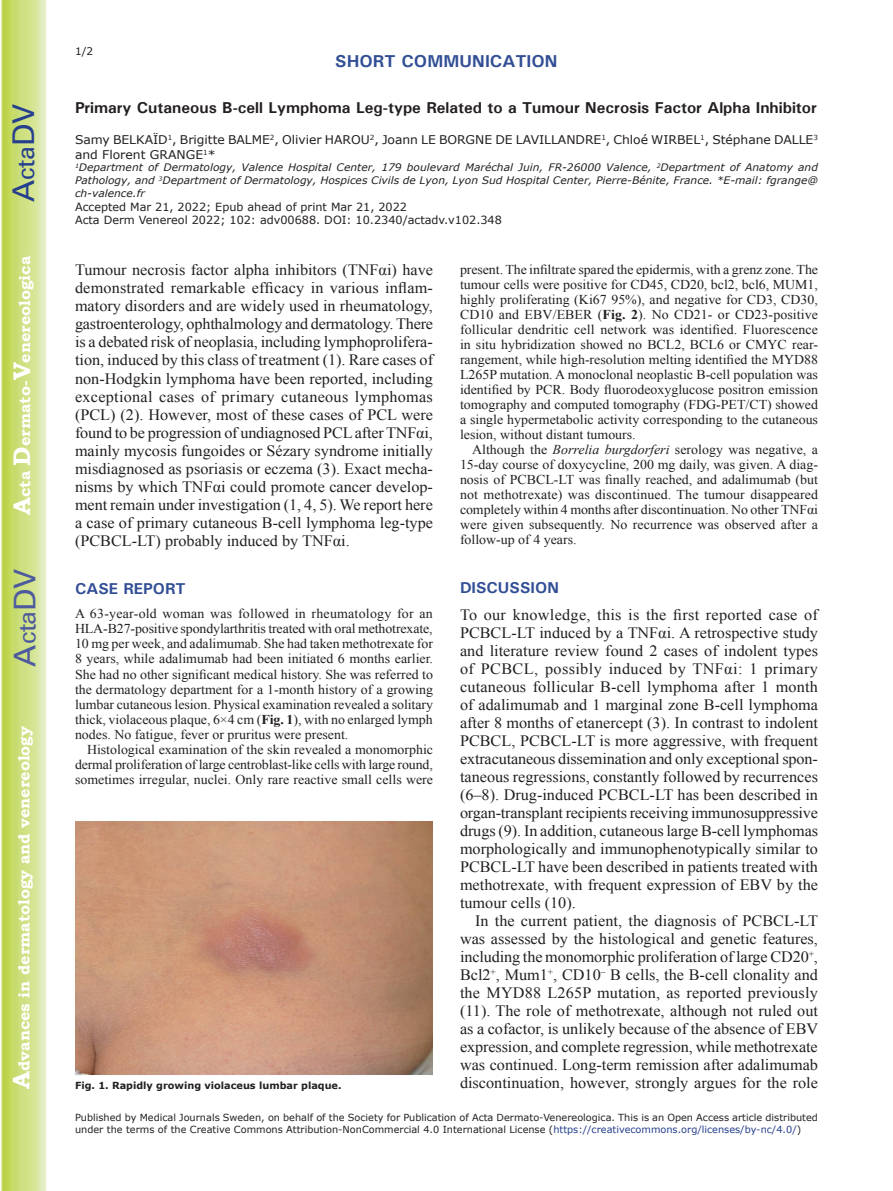
<style>
.page{position:relative;width:893px;height:1191px;background:#fff}
.page>*{position:absolute;margin:0;border:0;box-sizing:border-box;transform-origin:0 0}
.t1{font:30px "Univers";color:#4d5a9e}
.t2{font:30px "Univers";color:#253f8e}
.t3{font:700 17.25px "Univers";color:#324f95}
.t4{font:15.75px/18px "Times New Roman";color:#231f20;text-align:justify}
.t5{font:700 15.75px "Univers";color:#231f20}
.t6{font:700 15.75px "Bookman Old Style";color:#fff}
.t7{font:700 15.75px "Univers";color:#324f95}
.t8{font:13.5px/15px "Times New Roman";color:#231f20;text-align:justify}
.t9{font:12px/14.4px "Verdana";letter-spacing:-.005em;color:#231f20}
.t10{font:11.25px/13.5px "Verdana";color:#231f20}
.t11{font:10.5px "Verdana";color:#231f20}
.t12{font:italic 10.35px/12.8px "Verdana";color:#231f20;text-align:justify}
.t13{font:9.75px/12px "Verdana";color:#231f20}
.t14{font:700 9.75px "Verdana";color:#231f20}
.s1{font-size:24px}
.s2{font-weight:700}
.s3{font-style:italic}
.s4{color:#253f8e}
</style>
<div class="page">
<svg style="left:1px;top:0;width:45px;height:1191px;background:#cfe084"></svg>
<img style="left:75px;top:821px;width:358px;height:254px">
<h1 class="t2" style="left:6px;top:202px;width:100px;rotate:-90deg">A<span class="s1">cta</span>DV</h1>
<p class="t6" style="left:15px;top:515px;width:260px;rotate:-90deg"><span class="s1">A</span>cta <span class="s1">D</span>ermato-<span class="s1">V</span>enereologica</p>
<h1 class="t1" style="left:7px;top:666px;width:100px;rotate:-90deg">A<span class="s1">cta</span>DV</h1>
<p class="t6" style="left:15px;top:1088px;width:364px;rotate:-90deg"><span class="s1">A</span>dvances in dermatology and venereology</p>
<p class="t11" style="left:75px;top:44px;width:20px">1/2</p>
<p class="t3" style="left:335px;top:50px;width:224px">SHORT COMMUNICATION</p>
<p class="t5" style="left:75px;top:97px;width:743px">Primary Cutaneous B-cell Lymphoma Leg-type Related to a Tumour Necrosis Factor Alpha Inhibitor</p>
<p class="t9" style="left:75px;top:133px;width:744px">Samy BELKAÏD<sup>1</sup>, Brigitte BALME<sup>2</sup>, Olivier HAROU<sup>2</sup>, Joann LE BORGNE DE LAVILLANDRE<sup>1</sup>, Chloé WIRBEL<sup>1</sup>, Stéphane DALLE<sup>3 </sup>and Florent GRANGE<sup>1</sup>*</p>
<p class="t12" style="left:75px;top:161px;width:745px"><sup>1</sup>Department of Dermatology, Valence Hospital Center, 179 boulevard Maréchal Juin, FR-26000 Valence, <sup>2</sup>Department of Anatomy and Pathology, and <sup>3</sup>Department of Dermatology, Hospices Civils de Lyon, Lyon Sud Hospital Center, Pierre-Bénite, France. *E-mail: fgrange@ ch-valence.fr</p>
<p class="t10" style="left:75px;top:200px;width:428px">Accepted Mar 21, 2022; Epub ahead of print Mar 21, 2022<br>Acta Derm Venereol 2022; 102: adv00688. DOI: 10.2340/actadv.v102.348</p>
<p class="t4" style="left:75px;top:261px;width:360px">Tumour necrosis factor alpha inhibitors (TNFαi) have demonstrated remarkable efficacy in various inflam&shy;matory disorders and are widely used in rheumatology, gastroenterology, ophthalmology and dermatology. There is a debated risk of neoplasia, including lymphoprolifera&shy;tion, induced by this class of treatment (1). Rare cases of non-Hodgkin lymphoma have been reported, including exceptional cases of primary cutaneous lymphomas (PCL) (2). However, most of these cases of PCL were found to be progression of undiagnosed PCL after TNFαi, mainly mycosis fungoides or Sézary syndrome initially misdiagnosed as psoriasis or eczema (3). Exact mecha&shy;nisms by which TNFαi could promote cancer develop&shy;ment remain under investigation (1, 4, 5). We report here a case of primary cutaneous B-cell lymphoma leg-type (PCBCL-LT) probably induced by TNFαi.</p>
<p class="t7" style="left:75px;top:579px;width:112px">CASE REPORT</p>
<p class="t8" style="left:75px;top:606px;width:360px">A 63-year-old woman was followed in rheumatology for an HLA-B27-positive spondylarthritis treated with oral methotrexate, 10 mg per week, and adalimumab. She had taken methotrexate for 8 years, while adalimumab had been initiated 6 months earlier.<br>She had no other significant medical history. She was referred to the dermatology department for a 1-month history of a growing lumbar cutaneous lesion. Physical examination revealed a solitary thick, violaceous plaque, 6×4 cm (<span class="s2">Fig. 1</span>), with no enlarged lymph nodes. No fatigue, fever or pruritus were present.</p>
<p class="t8" style="left:75px;top:741px;width:360px;text-indent:12px">Histological examination of the skin revealed a monomorphic dermal proliferation of large centroblast-like cells with large round, sometimes irregular, nuclei. Only rare reactive small cells were</p>
<p class="t14" style="left:75px;top:1079px;width:268px">Fig. 1. Rapidly growing violaceus lumbar plaque.</p>
<p class="t8" style="left:460px;top:262px;width:360px">present. The infiltrate spared the epidermis, with a grenz zone. The tumour cells were positive for CD45, CD20, bcl2, bcl6, MUM1, highly proliferating (Ki67 95%), and negative for CD3, CD30, CD10 and EBV/EBER (<span class="s2">Fig. 2</span>). No CD21- or CD23-positive follicular dendritic cell network was identified. Fluorescence in situ hybridization showed no BCL2, BCL6 or CMYC rear&shy;rangement, while high-resolution melting identified the MYD88<br>L265P mutation. A monoclonal neoplastic B-cell population was identified by PCR. Body fluorodeoxyglucose positron emission tomography and computed tomography (FDG-PET/CT) showed a single hypermetabolic activity corresponding to the cutaneous lesion, without distant tumours.</p>
<p class="t8" style="left:460px;top:442px;width:360px;text-indent:12px">Although the <span class="s3">Borrelia burgdorferi</span> serology was negative, a 15-day course of doxycycline, 200 mg daily, was given. A diag&shy;nosis of PCBCL-LT was finally reached, and adalimumab (but not methotrexate) was discontinued. The tumour disappeared completely within 4 months after discontinuation. No other TNFαi were given subsequently. No recurrence was observed after a follow-up of 4 years.</p>
<p class="t7" style="left:460px;top:577px;width:100px">DISCUSSION</p>
<p class="t4" style="left:460px;top:605px;width:360px">To our knowledge, this is the first reported case of PCBCL-LT induced by a TNFαi. A retrospective study and literature review found 2 cases of indolent types of PCBCL, possibly induced by TNFαi: 1 primary cutaneous follicular B-cell lymphoma after 1 month of adalimumab and 1 marginal zone B-cell lymphoma after 8 months of etanercept (3). In contrast to indolent PCBCL, PCBCL-LT is more aggressive, with frequent extracutaneous dissemination and only exceptional spon&shy;taneous regressions, constantly followed by recurrences (6–8). Drug-induced PCBCL-LT has been described in organ-transplant recipients receiving immunosuppressive drugs (9). In addition, cutaneous large B-cell lymphomas morphologically and immunophenotypically similar to PCBCL-LT have been described in patients treated with methotrexate, with frequent expression of EBV by the tumour cells (10).</p>
<p class="t4" style="left:460px;top:911px;width:360px;text-indent:15px">In the current patient, the diagnosis of PCBCL-LT was assessed by the histological and genetic features, including the monomorphic proliferation of large CD20<sup>+</sup>, Bcl2<sup>+</sup>, Mum1<sup>+</sup>, CD10<sup>–</sup> B cells, the B-cell clonality and the MYD88 L265P mutation, as reported previously (11). The role of methotrexate, although not ruled out as a cofactor, is unlikely because of the absence of EBV expression, and complete regression, while methotrexate was continued. Long-term remission after adalimumab discontinuation, however, strongly argues for the role</p>
<p class="t13" style="left:75px;top:1111px;width:744px">Published by Medical Journals Sweden, on behalf of the Society for Publication of Acta Dermato-Venereologica. This is an Open Access article distributed under the terms of the Creative Commons Attribution-NonCommercial 4.0 International License (<span class="s4">https://creativecommons.org/licenses/by-nc/4.0/</span>)</p>
</div>
